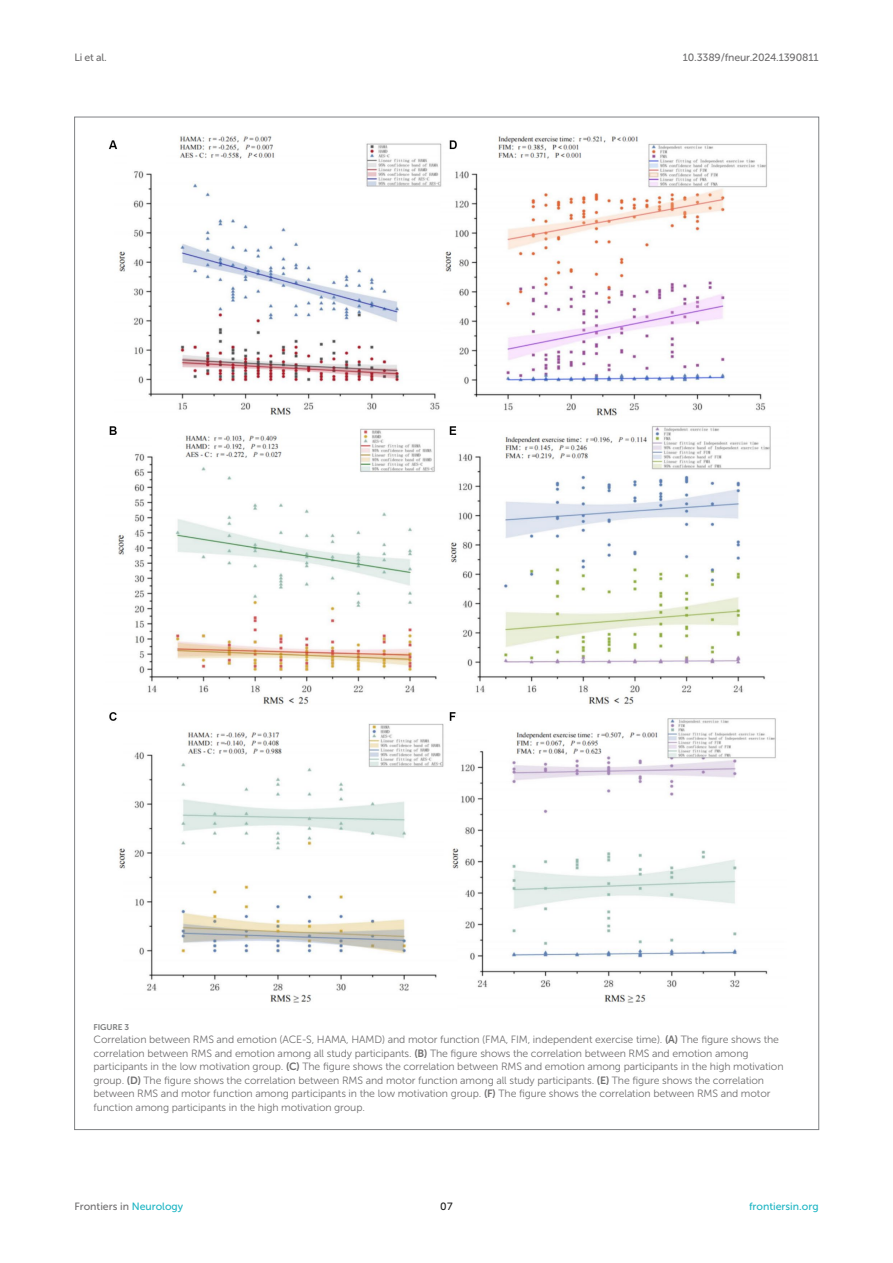
<style>
.page{position:relative;width:893px;height:1263px;background:#fff}
.page>*{position:absolute;margin:0;border:0;box-sizing:border-box;transform-origin:0 0}
.FIG_LEG{font:10.5px/13.5px "Museo Sans 300";letter-spacing:-.01em;color:#706f70}
.t1{font:10.5px "Museo Sans 500";letter-spacing:-.015em;color:#706f70}
.t2{font:10.5px "Museo Sans 500";color:#1db5c3}
.t3{font:10.5px "Museo Sans 500";color:#1b1c1b}
.FIG_HD{font:8.25px "Museo Sans 700";letter-spacing:-.01em;color:#7e7f7f}
.s1{font-family:"Museo Sans 700"}
.s2{color:#1db5c3}
</style>
<div class="page">
<img style="left:108px;top:136px;width:668px;height:867px">
<p class="t1" style="left:74px;top:51px;width:34px">Li et al.</p>
<p class="t1" style="left:683px;top:51px;width:137px">10.3389/fneur.2024.1390811</p>
<p class="FIG_HD" style="left:94px;top:1022px;width:37px">FIGURE 3</p>
<p class="FIG_LEG" style="left:94px;top:1033px;width:691px">Correlation between RMS and emotion (ACE-S, HAMA, HAMD) and motor function (FMA, FIM, independent exercise time). <span class="s1">(A)</span> The figure shows the correlation between RMS and emotion among all study participants. <span class="s1">(B)</span> The figure shows the correlation between RMS and emotion among participants in the low motivation group. <span class="s1">(C)</span> The figure shows the correlation between RMS and emotion among participants in the high motivation group. <span class="s1">(D)</span> The figure shows the correlation between RMS and motor function among all study participants. <span class="s1">(E)</span> The figure shows the correlation between RMS and motor function among participants in the low motivation group. <span class="s1">(F)</span> The figure shows the correlation between RMS and motor function among participants in the high motivation group.</p>
<p class="t1" style="left:74px;top:1200px;width:110px">Frontiers in <span class="s2">Neurology</span></p>
<p class="t3" style="left:440px;top:1200px;width:14px">07</p>
<p class="t2" style="left:749px;top:1200px;width:71px">frontiersin.org</p>
</div>
